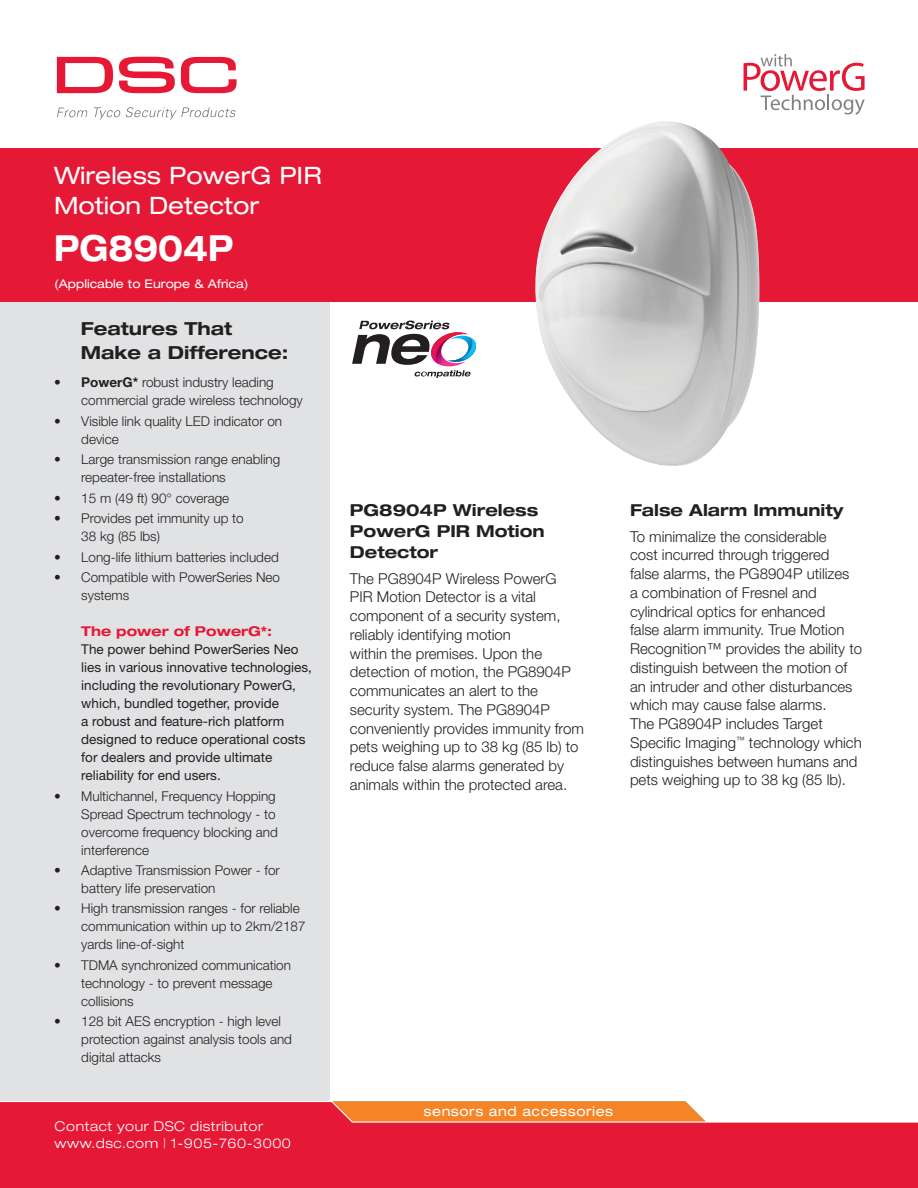
<style>
.page{position:relative;width:918px;height:1188px;background:#fff}
.page>*{position:absolute;margin:0;border:0;box-sizing:border-box;transform-origin:0 0}
.Product_Name{font:700 expanded 36px "Helvetica Neue LT Std";color:#fff;scale:.85 1}
.Product_Name-2{font:expanded 24px/30px "Helvetica Neue LT Std";color:#fff}
.Features_Title{font:700 expanded 18px/24px "Helvetica Neue LT Std";color:#231f20}
.Specification_Tab{font:700 expanded 16.5px/21px "Helvetica Neue LT Std";color:#231f20}
.Specification_Tab-2{font:300 15px/18.8px "Helvetica Neue LT Pro";color:#231f20}
.t1{font:300 13.5px/18px "Helvetica Neue LT Std";color:#231f20}
.t2{font:13.5px/18px "Helvetica Neue LT Std";color:#231f20}
.t3{font:300 expanded 13.5px "Helvetica Neue LT Std";letter-spacing:.04em;color:#fff}
.t4{font:expanded 13.5px "Helvetica Neue LT Std";letter-spacing:.04em;color:#fff}
.t5{font:500 expanded 13.5px "Helvetica Neue LT Std";letter-spacing:.04em;color:#fff}
.Product_Name-3{font:expanded 12px "Helvetica Neue LT Std";color:#fff}
.s1{font-weight:700}
.s2{font-weight:700;font-stretch:expanded;color:#e51836}
</style>
<div class="page">
<div style="left:0;top:162px;width:329px;height:1026px;background:#e1e2e4"></div>
<div style="left:0;top:148px;width:918px;height:154px;background:#e51836"></div>
<svg style="left:0;top:1100px;width:918px;height:88px;background:#e83444"></svg>
<svg style="left:57px;top:57px;width:56px;height:36px"></svg>
<svg style="left:119px;top:57px;width:56px;height:36px"></svg>
<svg style="left:181px;top:57px;width:56px;height:36px"></svg>
<svg style="left:57px;top:108px;width:31px;height:9px"></svg>
<svg style="left:94px;top:107px;width:142px;height:13px"></svg>
<img style="left:535px;top:122px;width:225px;height:344px">
<svg style="left:352px;top:321px;width:125px;height:57px"></svg>
<svg style="left:744px;top:54px;width:121px;height:60px"></svg>
<p class="Product_Name-2" style="left:54px;top:160px;width:269px">Wireless PowerG PIR<br>Motion Detector</p>
<p class="Product_Name" style="left:54px;top:225px;width:213px">PG8904P</p>
<p class="Product_Name-3" style="left:54px;top:276px;width:196px">(Applicable to Europe &amp; Africa)</p>
<p class="Features_Title" style="left:81px;top:316px;width:209px">Features That<br>Make a Difference:</p>
<p class="t1" style="left:81px;top:373px;width:223px;text-indent:-27px"><span class="s1">• PowerG*</span> robust industry leading commercial grade wireless technology</p>
<p class="t1" style="left:81px;top:412px;width:202px;text-indent:-27px">• Visible link quality LED indicator on device</p>
<p class="t1" style="left:81px;top:450px;width:201px;text-indent:-27px">• Large transmission range enabling repeater-free installations</p>
<p class="t1" style="left:54px;top:489px;width:176px">• 15 m (49 ft) 90° coverage</p>
<p class="t1" style="left:81px;top:509px;width:164px;text-indent:-27px">• Provides pet immunity up to<br>38 kg (85 lbs)</p>
<p class="t1" style="left:54px;top:548px;width:226px">• Long-life lithium batteries included</p>
<p class="t1" style="left:81px;top:568px;width:200px;text-indent:-27px">• Compatible with PowerSeries Neo systems</p>
<p class="t2" style="left:81px;top:622px;width:232px"><span class="s2">The power of PowerG*:<br></span>The power behind PowerSeries Neo lies in various innovative technologies, including the revolutionary PowerG, which, bundled together, provide<br>a robust and feature-rich platform designed to reduce operational costs for dealers and provide ultimate reliability for end users.</p>
<p class="t1" style="left:81px;top:786px;width:198px;text-indent:-27px">• Multichannel, Frequency Hopping<br>Spread Spectrum technology - to overcome frequency blocking and interference</p>
<p class="t1" style="left:81px;top:861px;width:200px;text-indent:-27px">• Adaptive Transmission Power - for battery life preservation</p>
<p class="t1" style="left:81px;top:899px;width:226px;text-indent:-27px">• High transmission ranges - for reliable communication within up to 2km/2187 yards line-of-sight</p>
<p class="t1" style="left:81px;top:956px;width:211px;text-indent:-27px">• TDMA synchronized communication technology - to prevent message collisions</p>
<p class="t1" style="left:81px;top:1012px;width:212px;text-indent:-27px">• 128 bit AES encryption - high level protection against analysis tools and digital attacks</p>
<p class="t3" style="left:55px;top:1119px;width:210px">Contact your DSC distributor</p>
<p class="t3" style="left:55px;top:1135px;width:238px">www.dsc.com | 1-905-760-3000</p>
<p class="Specification_Tab" style="left:350px;top:499px;width:196px">PG8904P Wireless<br>PowerG PIR Motion<br>Detector</p>
<p class="Specification_Tab-2" style="left:350px;top:569px;width:236px">The PG8904P Wireless PowerG<br>PIR Motion Detector is a vital component of a security system, reliably identifying motion<br>within the premises. Upon the detection of motion, the PG8904P communicates an alert to the security system. The PG8904P conveniently provides immunity from pets weighing up to 38 kg (85 lb) to reduce false alarms generated by animals within the protected area.</p>
<p class="Specification_Tab" style="left:630px;top:499px;width:215px">False Alarm Immunity</p>
<p class="Specification_Tab-2" style="left:630px;top:527px;width:234px">To minimalize the considerable<br>cost incurred through triggered false alarms, the PG8904P utilizes<br>a combination of Fresnel and cylindrical optics for enhanced<br>false alarm immunity. True Motion Recognition™ provides the ability to distinguish between the motion of an intruder and other disturbances which may cause false alarms.<br>The PG8904P includes Target Specific Imaging<sup>™</sup> technology which distinguishes between humans and pets weighing up to 38 kg (85 lb).</p>
<p class="t5" style="left:452px;top:1102px;width:134px">communications</p>
<p class="t4" style="left:424px;top:1103px;width:191px">sensors and accessories</p>
</div>
